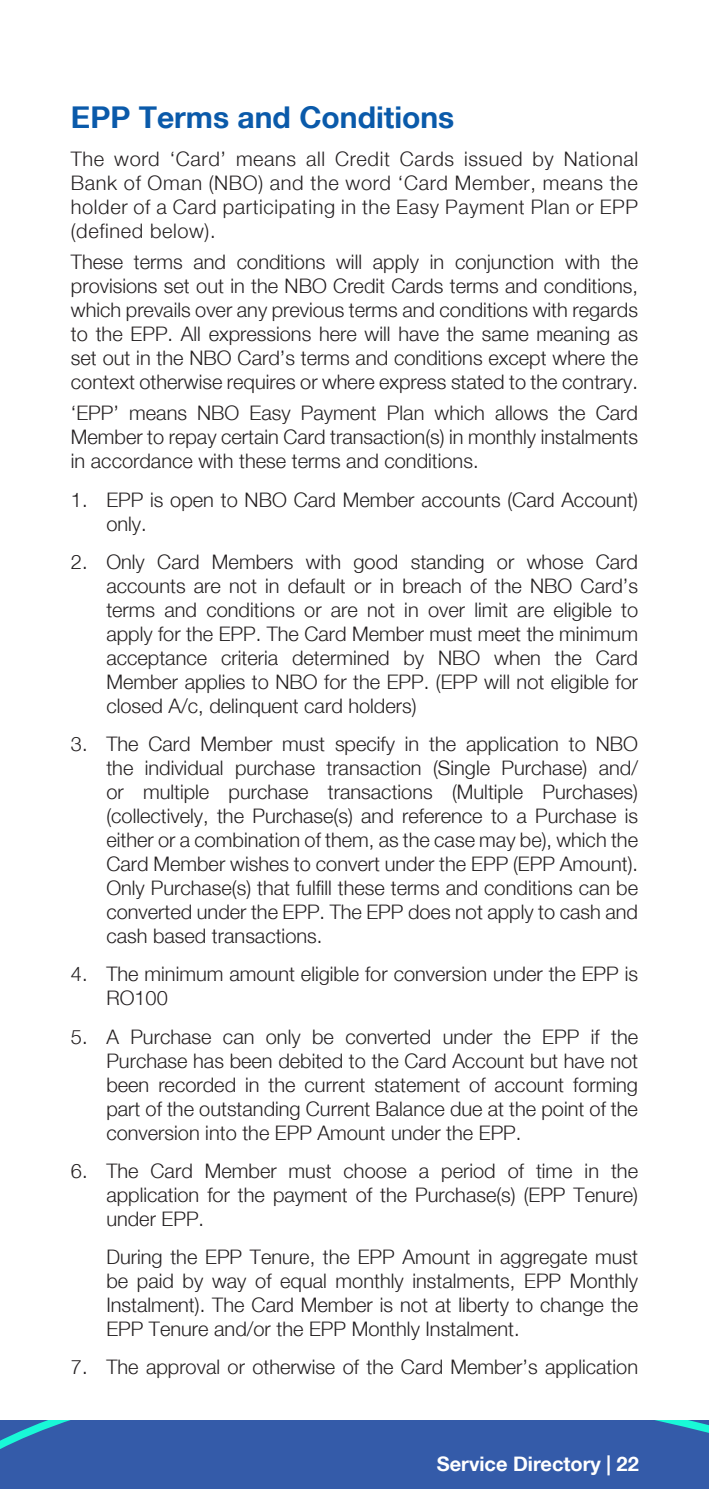
<style>
.page{position:relative;width:709px;height:1489px;background:#fff}
.page>*{position:absolute;margin:0;border:0;box-sizing:border-box;transform-origin:0 0}
.t1{font:700 30px "Helvetica Neue LT Arabic";color:#0a5aaa}
.t2{font:300 20px/24px "Helvetica Neue LT Arabic";color:#231f20;text-align:justify}
.t3{font:700 20px "Helvetica Neue LT Arabic";color:#fff}
</style>
<div class="page">
<div style="left:0;top:1420px;width:709px;height:68px;background:#345ba9"></div>
<h1 class="t1" style="left:71px;top:100px;width:385px">EPP Terms and Conditions</h1>
<p class="t2" style="left:71px;top:147px;width:568px">The word ‘Card’ means all Credit Cards issued by National Bank of Oman (NBO) and the word ‘Card Member, means the holder of a Card participating in the Easy Payment Plan or EPP (defined below).</p>
<p class="t2" style="left:71px;top:250px;width:568px">These terms and conditions will apply in conjunction with the provisions set out in the NBO Credit Cards terms and conditions, which prevails over any previous terms and conditions with regards to the EPP. All expressions here will have the same meaning as set out in the NBO Card’s terms and conditions except where the context otherwise requires or where express stated to the contrary.</p>
<p class="t2" style="left:71px;top:401px;width:568px">‘EPP’ means NBO Easy Payment Plan which allows the Card Member to repay certain Card transaction(s) in monthly instalments in accordance with these terms and conditions.</p>
<p class="t2" style="left:106px;top:487px;width:533px;text-indent:-35px">1. EPP is open to NBO Card Member accounts (Card Account) only.</p>
<p class="t2" style="left:106px;top:550px;width:533px;text-indent:-35px">2. Only Card Members with good standing or whose Card accounts are not in default or in breach of the NBO Card’s terms and conditions or are not in over limit are eligible to apply for the EPP. The Card Member must meet the minimum acceptance criteria determined by NBO when the Card Member applies to NBO for the EPP. (EPP will not eligible for closed A/c, delinquent card holders)</p>
<p class="t2" style="left:106px;top:732px;width:533px;text-indent:-35px">3. The Card Member must specify in the application to NBO the individual purchase transaction (Single Purchase) and/ or multiple purchase transactions (Multiple Purchases) (collectively, the Purchase(s) and reference to a Purchase is either or a combination of them, as the case may be), which the Card Member wishes to convert under the EPP (EPP Amount).<br>Only Purchase(s) that fulfill these terms and conditions can be converted under the EPP. The EPP does not apply to cash and cash based transactions.</p>
<p class="t2" style="left:106px;top:962px;width:533px;text-indent:-35px">4. The minimum amount eligible for conversion under the EPP is<br>RO100</p>
<p class="t2" style="left:106px;top:1024px;width:533px;text-indent:-35px">5. A Purchase can only be converted under the EPP if the Purchase has been debited to the Card Account but have not been recorded in the current statement of account forming part of the outstanding Current Balance due at the point of the conversion into the EPP Amount under the EPP.</p>
<p class="t2" style="left:106px;top:1158px;width:533px;text-indent:-35px">6. The Card Member must choose a period of time in the application for the payment of the Purchase(s) (EPP Tenure) under EPP.</p>
<p class="t2" style="left:106px;top:1244px;width:533px">During the EPP Tenure, the EPP Amount in aggregate must be paid by way of equal monthly instalments, EPP Monthly Instalment). The Card Member is not at liberty to change the EPP Tenure and/or the EPP Monthly Instalment.</p>
<p class="t2" style="left:71px;top:1355px;width:568px">7. The approval or otherwise of the Card Member’s application</p>
<p class="t3" style="left:437px;top:1451px;width:203px">Service Directory | 22</p>
</div>
